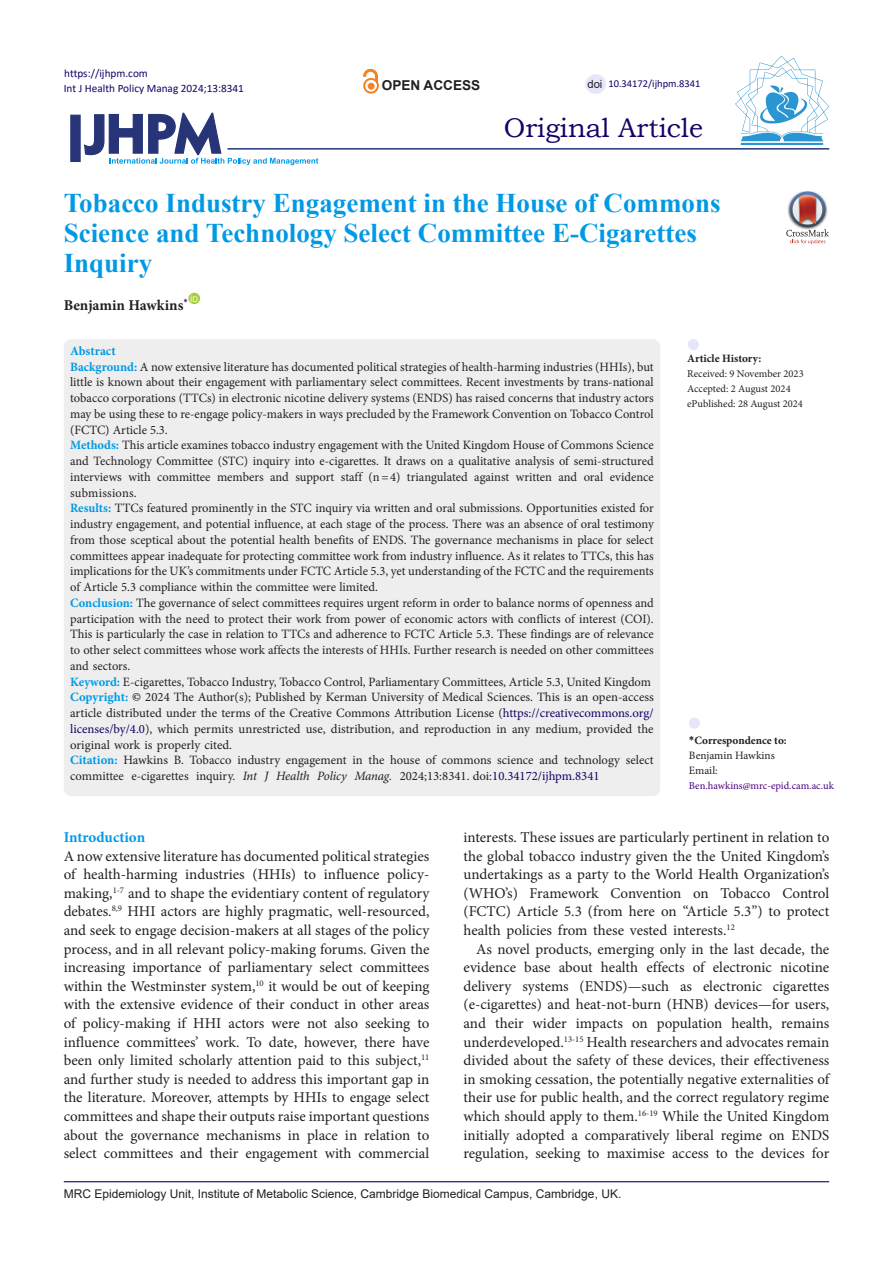
<style>
.page{position:relative;width:893px;height:1263px;background:#fff}
.page>*{position:absolute;margin:0;border:0;box-sizing:border-box;transform-origin:0 0}
.Default{font:700 27px/30px "Times New Roman";color:#0099e5}
.t1{font:27px "Bookman Old Style";color:#190066}
.t2{font:15px/18.6px "Minion Pro";color:#231f20;text-align:justify}
.Default-2{font:700 15px "Minion Pro";color:#231f20}
.heading_1{font:700 15px "Minion Pro";letter-spacing:-.005em;color:#0099e5}
.t3{font:700 13.65px "Arial";color:#231f20}
.Default-3{font:12.75px/15.8px "Minion Pro";color:#231f20;text-align:justify}
.Default-4{font:700 12.75px "Minion Pro";color:#0099e5}
.t4{font:12px "Arial";color:#231f20}
.t5{font:11.25px "Calibri";color:#190066}
.t6{font:700 11.25px "Minion Pro";color:#231f20}
.t7{font:11.25px "Minion Pro";color:#231f20}
.t8{font:11.25px "Arial";color:#231f20}
.t9{font:10.5px "Minion Pro";color:#231f20}
.t10{font:10.5px "Minion Pro";color:#4b0082}
.t11{font:10.5px "Calibri";color:#190066}
.t12{font:7.8px "Arial";color:#fff}
.s1{font-weight:700;color:#0099e5}
.s2{color:#000}
.s3{color:#190066}
.s4{font-style:italic}
.s5{font-family:"Calibri"}
</style>
<div class="page">
<svg style="left:84px;top:112px;width:234px;height:53px"></svg>
<div style="left:70px;top:115px;width:11px;height:47px;background:#273578;border:1px solid #273578"></div>
<div style="left:188px;top:293px;width:12px;height:11px;background:#a6ce39;border-radius:50%"></div>
<hr style="left:227px;top:148px;width:602px;height:2px;background:#273578">
<div style="left:64px;top:339px;width:596px;height:457px;background:#eee;border-radius:8px"></div>
<div style="left:689px;top:718px;width:11px;height:11px;background:#e6e6fa;border-radius:50%"></div>
<div style="left:688px;top:339px;width:11px;height:11px;background:#e6e6fa;border-radius:50%"></div>
<hr style="left:64px;top:1181px;width:765px;height:1px;background:#190066">
<hr style="left:741px;top:143px;width:82px;height:2px;background:#2995d2">
<svg style="left:735px;top:56px;width:94px;height:85px"></svg>
<div style="left:585px;top:74px;width:21px;height:20px;background:#e6e6fa;border-radius:50%"></div>
<img style="left:801px;top:191px;width:13px;height:1px">
<svg style="left:786px;top:192px;width:43px;height:52px"></svg>
<div style="left:363px;top:78px;width:16px;height:16px;border:2px solid #f58220;border-radius:50%"></div>
<svg style="left:363px;top:69px;width:15px;height:20px"></svg>
<p class="t5" style="left:64px;top:65px;width:85px">https://ijhpm.com</p>
<p class="t5" style="left:64px;top:81px;width:182px">Int J Health Policy Manag 2024;13:8341</p>
<p class="t3" style="left:382px;top:76px;width:100px">OPEN ACCESS</p>
<p class="t8" style="left:587px;top:76px;width:17px">doi</p>
<p class="t11" style="left:608px;top:76px;width:94px">10.34172/ijhpm.8341</p>
<p class="t1" style="left:504px;top:110px;width:201px">Original Article</p>
<p class="Default" style="left:64px;top:188px;width:658px">Tobacco Industry Engagement in the House of Commons<br>Science and Technology Select Committee E-Cigarettes<br>Inquiry</p>
<p class="Default-2" style="left:64px;top:294px;width:126px">Benjamin Hawkins<sup>*</sup></p>
<p class="t12" style="left:190px;top:293px;width:9px">ID</p>
<p class="Default-4" style="left:70px;top:342px;width:47px">Abstract</p>
<p class="Default-3" style="left:70px;top:359px;width:585px"><span class="s1">Background:</span> A now extensive literature has documented political strategies of health-harming industries (HHIs), but little is known about their engagement with parliamentary select committees. Recent investments by trans-national tobacco corporations (TTCs) in electronic nicotine delivery systems (ENDS) has raised concerns that industry actors may be using these to re-engage policy-makers in ways precluded by the Framework Convention on Tobacco Control (FCTC) Article 5.3.</p>
<p class="Default-3" style="left:70px;top:437px;width:585px"><span class="s1">Methods:</span> This article examines tobacco industry engagement with the United Kingdom House of Commons Science and Technology Committee (STC) inquiry into e-cigarettes. It draws on a qualitative analysis of semi-structured interviews with committee members and support staff (n=4) triangulated against written and oral evidence submissions.</p>
<p class="Default-3" style="left:70px;top:500px;width:585px"><span class="s1">Results:</span> TTCs featured prominently in the STC inquiry via written and oral submissions. Opportunities existed for industry engagement, and potential influence, at each stage of the process. There was an absence of oral testimony from those sceptical about the potential health benefits of ENDS. The governance mechanisms in place for select committees appear inadequate for protecting committee work from industry influence. As it relates to TTCs, this has implications for the UK’s commitments under FCTC Article 5.3, yet understanding of the FCTC and the requirements of Article 5.3 compliance within the committee were limited.</p>
<p class="Default-3" style="left:70px;top:595px;width:585px"><span class="s1">Conclusion:</span> The governance of select committees requires urgent reform in order to balance norms of openness and participation with the need to protect their work from power of economic actors with conflicts of interest (COI).<br>This is particularly the case in relation to TTCs and adherence to FCTC Article 5.3. These findings are of relevance to other select committees whose work affects the interests of HHIs. Further research is needed on other committees and sectors.</p>
<p class="Default-3" style="left:70px;top:674px;width:582px"><span class="s1">Keyword:</span> E-cigarettes, Tobacco Industry, Tobacco Control, Parliamentary Committees, Article 5.3, United Kingdom</p>
<p class="Default-3" style="left:70px;top:689px;width:585px"><span class="s1">Copyright:</span> <span class="s2">©</span> 2024 The Author(s); Published by Kerman University of Medical Sciences. This is an open-access article distributed under the terms of the Creative Commons Attribution License (<span class="s3">https://creativecommons.org/ licenses/by/4.0</span>), which permits unrestricted use, distribution, and reproduction in any medium, provided the original work is properly cited.</p>
<p class="Default-3" style="left:70px;top:752px;width:585px"><span class="s1">Citation:</span> Hawkins B. Tobacco industry engagement in the house of commons science and technology select committee e-cigarettes inquiry. <span class="s4">Int J Health Policy Manag.</span> 2024;13:8341. doi:<span class="s3">10.34172/ijhpm.8341</span></p>
<p class="t6" style="left:687px;top:350px;width:76px">Article History:</p>
<p class="t9" style="left:687px;top:367px;width:118px">Received: 9 November 2023</p>
<p class="t9" style="left:687px;top:382px;width:105px">Accepted: 2 August 2024</p>
<p class="t9" style="left:687px;top:397px;width:117px">ePublished: 28 August 2024</p>
<p class="t6" style="left:689px;top:732px;width:99px"><span class="s5">*</span>Correspondence to:</p>
<p class="t7" style="left:689px;top:747px;width:87px">Benjamin Hawkins</p>
<p class="t7" style="left:689px;top:762px;width:30px">Email:</p>
<p class="t10" style="left:689px;top:778px;width:147px">Ben.hawkins@mrc-epid.cam.ac.uk</p>
<p class="heading_1" style="left:64px;top:826px;width:83px">Introduction</p>
<p class="t2" style="left:64px;top:846px;width:367px">A now extensive literature has documented political strategies of health-harming industries (HHIs) to influence policy&shy;making,<sup>1-7</sup> and to shape the evidentiary content of regulatory debates.<sup>8,9</sup> HHI actors are highly pragmatic, well-resourced, and seek to engage decision-makers at all stages of the policy process, and in all relevant policy-making forums. Given the increasing importance of parliamentary select committees within the Westminster system,<sup>10</sup> it would be out of keeping with the extensive evidence of their conduct in other areas of policy-making if HHI actors were not also seeking to influence committees’ work. To date, however, there have been only limited scholarly attention paid to this subject,<sup>11 </sup>and further study is needed to address this important gap in the literature. Moreover, attempts by HHIs to engage select committees and shape their outputs raise important questions about the governance mechanisms in place in relation to select committees and their engagement with commercial</p>
<p class="t2" style="left:463px;top:828px;width:367px">interests. These issues are particularly pertinent in relation to the global tobacco industry given the the United Kingdom’s undertakings as a party to the World Health Organization’s (WHO’s) Framework Convention on Tobacco Control (FCTC) Article 5.3 (from here on “Article 5.3”) to protect health policies from these vested interests.<sup>12</sup></p>
<p class="t2" style="left:463px;top:939px;width:367px;text-indent:13px">As novel products, emerging only in the last decade, the evidence base about health effects of electronic nicotine delivery systems (ENDS)—such as electronic cigarettes (e-cigarettes) and heat-not-burn (HNB) devices—for users, and their wider impacts on population health, remains underdeveloped.<sup>13-15</sup> Health researchers and advocates remain divided about the safety of these devices, their effectiveness in smoking cessation, the potentially negative externalities of their use for public health, and the correct regulatory regime which should apply to them.<sup>16-19</sup> While the United Kingdom initially adopted a comparatively liberal regime on ENDS regulation, seeking to maximise access to the devices for</p>
<p class="t4" style="left:64px;top:1185px;width:559px">MRC Epidemiology Unit, Institute of Metabolic Science, Cambridge Biomedical Campus, Cambridge, UK.</p>
</div>
